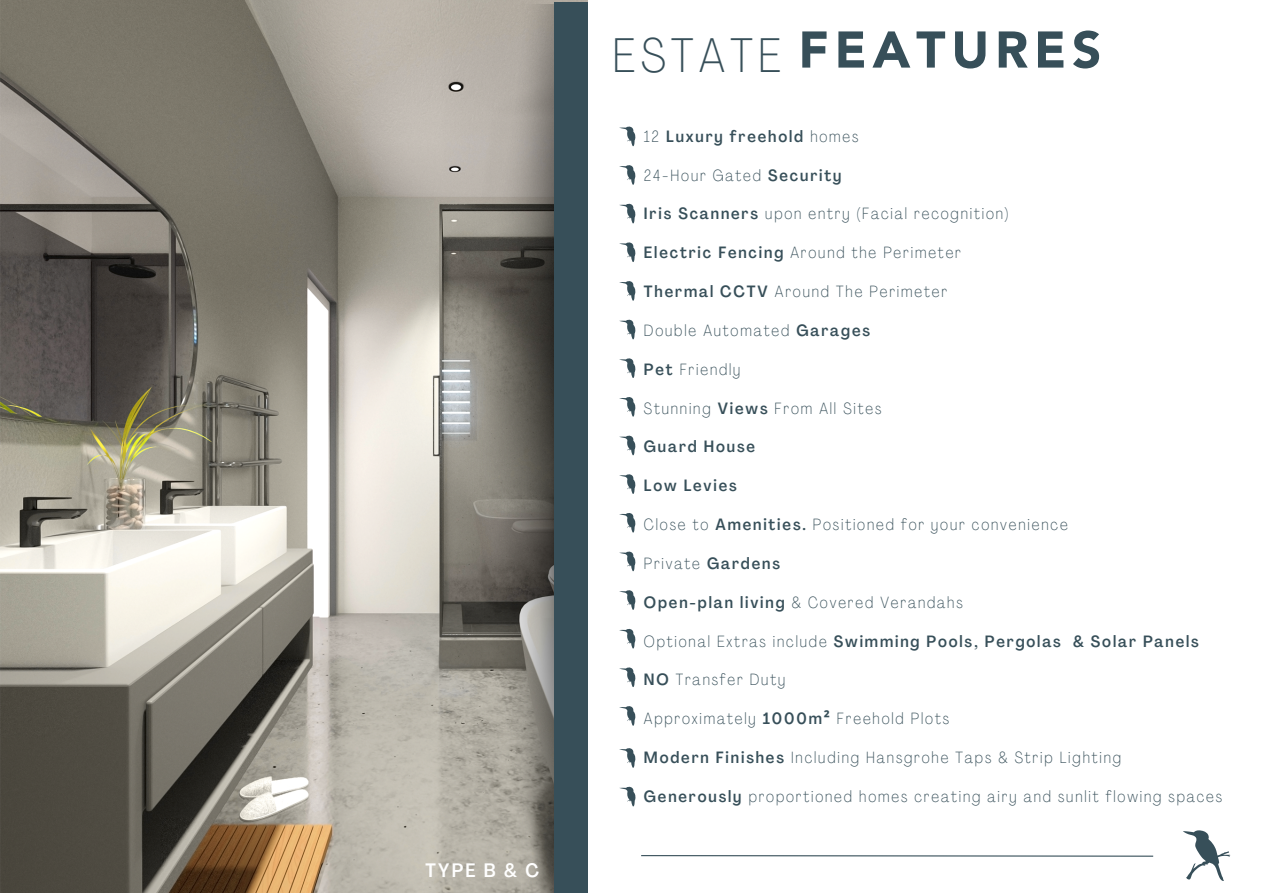
<style>
.page{position:relative;width:1263px;height:893px;background:#fff}
.page>*{position:absolute;margin:0;border:0;box-sizing:border-box;transform-origin:0 0}
.t1{font:900 51px "Avenir LT Std";letter-spacing:.115em;color:#374f59}
.t2{font:500 condensed 19.2px "Agrandir";color:#fff}
.t3{font:100 condensed 16.12px "Agrandir";letter-spacing:.115em;color:#374f59}
.t4{font:500 condensed 16.12px "Agrandir";letter-spacing:.115em;color:#374f59}
.s1{font-weight:100}
.s2{font-weight:500}
.s3{font-family:"Noto Sans";font-weight:700;font-stretch:normal}
</style>
<div class="page">
<img style="left:0;top:0;width:588px;height:893px">
<svg style="left:1183px;top:830px;width:47px;height:51px"></svg>
<svg style="left:641px;top:855px;width:513px;height:2px"></svg>
<svg style="left:619px;top:127px;width:16px;height:19px"></svg>
<svg style="left:619px;top:165px;width:16px;height:20px"></svg>
<svg style="left:619px;top:204px;width:16px;height:19px"></svg>
<svg style="left:619px;top:242px;width:16px;height:20px"></svg>
<svg style="left:619px;top:281px;width:16px;height:20px"></svg>
<svg style="left:619px;top:320px;width:16px;height:19px"></svg>
<svg style="left:619px;top:358px;width:16px;height:20px"></svg>
<svg style="left:619px;top:397px;width:16px;height:20px"></svg>
<svg style="left:619px;top:436px;width:16px;height:19px"></svg>
<svg style="left:619px;top:474px;width:16px;height:20px"></svg>
<svg style="left:619px;top:513px;width:16px;height:19px"></svg>
<svg style="left:619px;top:551px;width:16px;height:20px"></svg>
<svg style="left:619px;top:590px;width:16px;height:20px"></svg>
<svg style="left:619px;top:629px;width:16px;height:19px"></svg>
<svg style="left:619px;top:667px;width:16px;height:20px"></svg>
<svg style="left:619px;top:706px;width:16px;height:20px"></svg>
<svg style="left:619px;top:748px;width:16px;height:20px"></svg>
<img style="left:469px;top:5px;width:86px;height:888px">
<div style="left:555px;top:2px;width:33px;height:891px;background:#374f59"></div>
<svg style="left:619px;top:787px;width:16px;height:19px"></svg>
<p class="t2" style="left:426px;top:862px;width:115px">TYPE B &amp; C</p>
<h1 class="t1" style="left:612px;top:29px;width:490px"><sub>ESTATE</sub> FEATURES</h1>
<p class="t4" style="left:644px;top:130px;width:216px"><span class="s1">12</span> Luxury freehold <span class="s1">homes</span></p>
<p class="t3" style="left:644px;top:168px;width:199px">24-Hour Gated <span class="s2">Security</span></p>
<p class="t3" style="left:644px;top:207px;width:366px"><span class="s2">Iris Scanners</span> upon entry (Facial recognition)</p>
<p class="t3" style="left:644px;top:246px;width:318px"><span class="s2">Electric Fencing</span> Around the Perimeter</p>
<p class="t3" style="left:644px;top:285px;width:305px"><span class="s2">Thermal CCTV</span> Around The Perimeter</p>
<p class="t3" style="left:644px;top:324px;width:228px">Double Automated <span class="s2">Garages</span></p>
<p class="t3" style="left:644px;top:362px;width:98px"><span class="s2">Pet</span> Friendly</p>
<p class="t3" style="left:644px;top:401px;width:239px">Stunning <span class="s2">Views</span> From All Sites</p>
<p class="t4" style="left:644px;top:440px;width:113px">Guard House</p>
<p class="t4" style="left:644px;top:479px;width:94px">Low Levies</p>
<p class="t3" style="left:644px;top:518px;width:425px">Close to <span class="s2">Amenities.</span> Positioned for your convenience</p>
<p class="t3" style="left:644px;top:557px;width:138px">Private <span class="s2">Gardens</span></p>
<p class="t3" style="left:644px;top:595px;width:320px"><span class="s2">Open-plan living</span> &amp; Covered Verandahs</p>
<p class="t4" style="left:644px;top:634px;width:556px"><span class="s1">Optional Extras include</span> Swimming Pools, Pergolas &amp; Solar Panels</p>
<p class="t3" style="left:644px;top:673px;width:143px"><span class="s2">NO</span> Transfer Duty</p>
<p class="t3" style="left:644px;top:712px;width:307px">Approximately <span class="s2">1000m</span><span class="s3">²</span> Freehold Plots</p>
<p class="t3" style="left:644px;top:751px;width:479px"><span class="s2">Modern Finishes</span> Including Hansgrohe Taps &amp; Strip Lighting</p>
<p class="t3" style="left:644px;top:789px;width:580px"><span class="s2">Generously</span> proportioned homes creating airy and sunlit flowing spaces</p>
</div>
